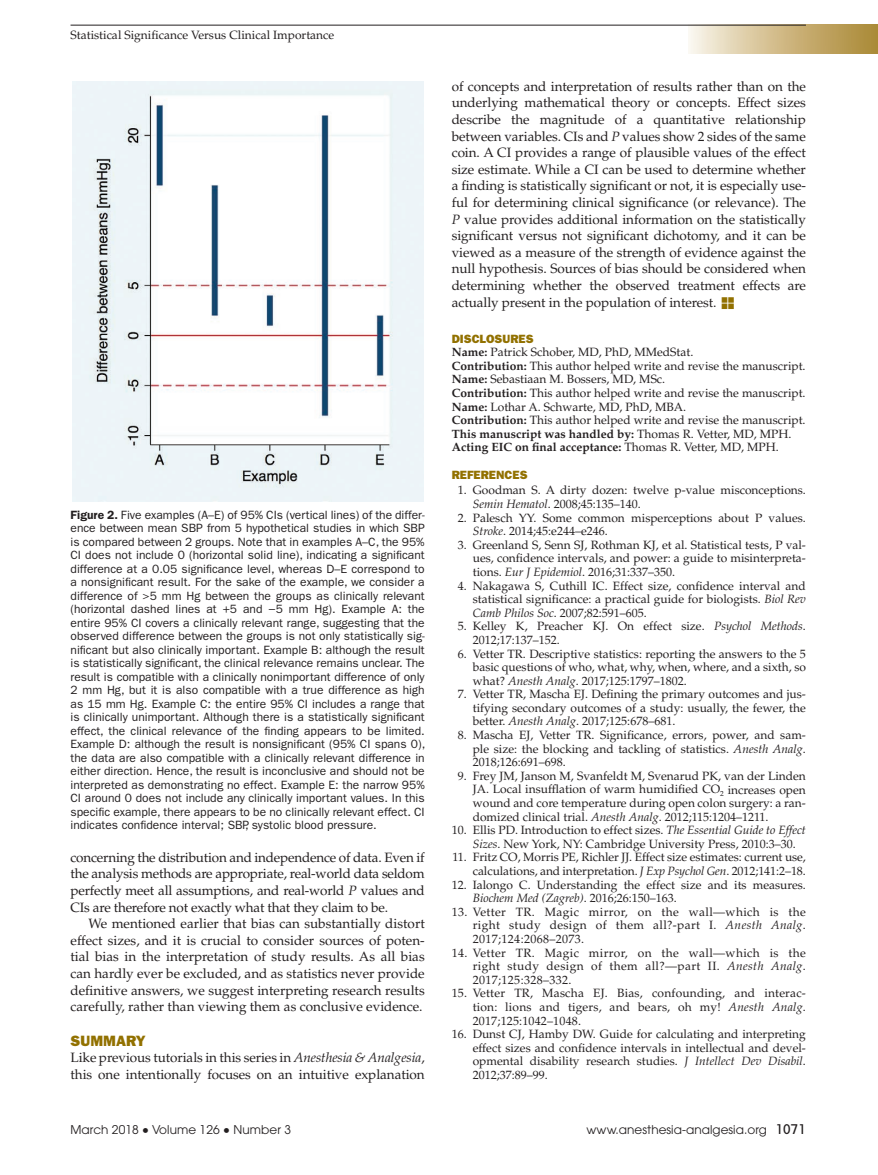
<style>
.page{position:relative;width:878px;height:1175px;background:#fff}
.page>*{position:absolute;margin:0;border:0;box-sizing:border-box;transform-origin:0 0}
.t1{font:15px "ITC Franklin Gothic Std Hvy";color:#927100}
.t2{font:13.5px/16.6px "Palatino LT Std";letter-spacing:-.005em;color:#231f20;text-align:justify}
.t3{font:12px/13.6px "Palatino LT Std";color:#231f20;text-align:justify}
.t4{font:12px/13.5px "ITC Franklin Gothic Std";color:#231f20;text-align:justify}
.t5{font:12px "Avant Garde";letter-spacing:.005em;color:#231f20}
.t6{font:12px "ITC Franklin Gothic Std Hvy";color:#927100}
.s1{font-weight:600}
.s2{font-style:italic}
.s3{font-weight:700}
.s4{font-family:"Gandhari Unicode";font-size:18.75px}
.s5{font-weight:500;font-stretch:condensed;font-size:13.5px}
</style>
<div class="page">
<div style="left:688px;top:25px;width:190px;height:28px;background:linear-gradient(to right,#f9f2e5,#a9852f)"></div>
<hr style="left:70px;top:25px;width:736px;height:1px;background:#231f20">
<img style="left:72px;top:81px;width:351px;height:420px">
<p class="t3" style="left:70px;top:28px;width:265px">Statistical Significance Versus Clinical Importance</p>
<p class="t4" style="left:70px;top:508px;width:356px"><span class="s1">Figure 2.</span> Five examples (A–E) of 95% CIs (vertical lines) of the differ&shy;ence between mean SBP from 5 hypothetical studies in which SBP is compared between 2 groups. Note that in examples A–C, the 95% CI does not include 0 (horizontal solid line), indicating a significant difference at a 0.05 significance level, whereas D–E correspond to a nonsignificant result. For the sake of the example, we consider a difference of &gt;5 mm Hg between the groups as clinically relevant (horizontal dashed lines at +5 and −5 mm Hg). Example A: the entire 95% CI covers a clinically relevant range, suggesting that the observed difference between the groups is not only statistically sig&shy;nificant but also clinically important. Example B: although the result is statistically significant, the clinical relevance remains unclear. The result is compatible with a clinically nonimportant difference of only 2 mm Hg, but it is also compatible with a true difference as high as 15 mm Hg. Example C: the entire 95% CI includes a range that is clinically unimportant. Although there is a statistically significant effect, the clinical relevance of the finding appears to be limited.<br>Example D: although the result is nonsignificant (95% CI spans 0), the data are also compatible with a clinically relevant difference in either direction. Hence, the result is inconclusive and should not be interpreted as demonstrating no effect. Example E: the narrow 95% CI around 0 does not include any clinically important values. In this specific example, there appears to be no clinically relevant effect. CI indicates confidence interval; SBP, systolic blood pressure.</p>
<p class="t2" style="left:70px;top:849px;width:356px">concerning the distribution and independence of data. Even if the analysis methods are appropriate, real-world data seldom perfectly meet all assumptions, and real-world <span class="s2">P</span> values and CIs are therefore not exactly what that they claim to be.</p>
<p class="t2" style="left:70px;top:915px;width:356px;text-indent:18px">We mentioned earlier that bias can substantially distort effect sizes, and it is crucial to consider sources of poten&shy;tial bias in the interpretation of study results. As all bias can hardly ever be excluded, and as statistics never provide definitive answers, we suggest interpreting research results carefully, rather than viewing them as conclusive evidence.</p>
<p class="t1" style="left:70px;top:1031px;width:77px">SUMMARY</p>
<p class="t2" style="left:70px;top:1049px;width:356px">Like previous tutorials in this series in <span class="s2">Anesthesia &amp; Analgesia</span>, this one intentionally focuses on an intuitive explanation</p>
<p class="t2" style="left:451px;top:78px;width:356px">of concepts and interpretation of results rather than on the underlying mathematical theory or concepts. Effect sizes describe the magnitude of a quantitative relationship between variables. CIs and <span class="s2">P</span> values show 2 sides of the same coin. A CI provides a range of plausible values of the effect size estimate. While a CI can be used to determine whether a finding is statistically significant or not, it is especially use&shy;ful for determining clinical significance (or relevance). The <span class="s2">P</span> value provides additional information on the statistically significant versus not significant dichotomy, and it can be viewed as a measure of the strength of evidence against the null hypothesis. Sources of bias should be considered when determining whether the observed treatment effects are actually present in the population of interest.</p>
<p class="t6" style="left:452px;top:331px;width:83px">DISCLOSURES</p>
<p class="t3" style="left:452px;top:345px;width:355px;text-align:left"><span class="s3">Name:</span> Patrick Schober, MD, PhD, MMedStat.<br><span class="s3">Contribution:</span> This author helped write and revise the manuscript.<br><span class="s3">Name:</span> Sebastiaan M. Bossers, MD, MSc.<br><span class="s3">Contribution:</span> This author helped write and revise the manuscript.<br><span class="s3">Name:</span> Lothar A. Schwarte, MD, PhD, MBA.<br><span class="s3">Contribution:</span> This author helped write and revise the manuscript.<br><span class="s3">This manuscript was handled by:</span> Thomas R. Vetter, MD, MPH.<br><span class="s3">Acting EIC on final acceptance:</span> Thomas R. Vetter, MD, MPH.</p>
<p class="t6" style="left:452px;top:467px;width:77px">REFERENCES</p>
<p class="t3" style="left:472px;top:484px;width:335px;text-indent:-15px">1. Goodman S. A dirty dozen: twelve p-value misconceptions.<br><span class="s2">Semin Hematol</span>. 2008;45:135–140.</p>
<p class="t3" style="left:472px;top:511px;width:335px;text-indent:-15px">2. Palesch YY. Some common misperceptions about P values.<br><span class="s2">Stroke</span>. 2014;45:e244–e246.</p>
<p class="t3" style="left:472px;top:538px;width:335px;text-indent:-15px">3. Greenland S, Senn SJ, Rothman KJ, et al. Statistical tests, P val&shy;ues, confidence intervals, and power: a guide to misinterpreta&shy;tions. <span class="s2">Eur J Epidemiol</span>. 2016;31:337–350.</p>
<p class="t3" style="left:472px;top:579px;width:335px;text-indent:-15px">4. Nakagawa S, Cuthill IC. Effect size, confidence interval and statistical significance: a practical guide for biologists. <span class="s2">Biol Rev Camb Philos Soc</span>. 2007;82:591–605.</p>
<p class="t3" style="left:472px;top:619px;width:334px;text-indent:-15px">5. Kelley K, Preacher KJ. On effect size. <span class="s2">Psychol Methods</span>.<br>2012;17:137–152.</p>
<p class="t3" style="left:472px;top:647px;width:335px;text-indent:-15px">6. Vetter TR. Descriptive statistics: reporting the answers to the 5 basic questions of who, what, why, when, where, and a sixth, so what? <span class="s2">Anesth Analg</span>. 2017;125:1797–1802.</p>
<p class="t3" style="left:472px;top:687px;width:335px;text-indent:-15px">7. Vetter TR, Mascha EJ. Defining the primary outcomes and jus&shy;tifying secondary outcomes of a study: usually, the fewer, the better. <span class="s2">Anesth Analg</span>. 2017;125:678–681.</p>
<p class="t3" style="left:472px;top:728px;width:335px;text-indent:-15px">8. Mascha EJ, Vetter TR. Significance, errors, power, and sam&shy;ple size: the blocking and tackling of statistics. <span class="s2">Anesth Analg</span>.<br>2018;126:691–698.</p>
<p class="t3" style="left:472px;top:769px;width:334px;text-indent:-15px">9. Frey JM, Janson M, Svanfeldt M, Svenarud PK, van der Linden JA. Local insufflation of warm humidified CO<sub>2</sub> increases open wound and core temperature during open colon surgery: a ran&shy;domized clinical trial. <span class="s2">Anesth Analg</span>. 2012;115:1204–1211.</p>
<p class="t3" style="left:472px;top:823px;width:334px;text-indent:-21px">10. Ellis PD. Introduction to effect sizes. <span class="s2">The Essential Guide to Effect<br>Sizes</span>. New York, NY: Cambridge University Press, 2010:3–30.</p>
<p class="t3" style="left:452px;top:850px;width:355px;text-align:right">11. Fritz CO, Morris PE, Richler JJ. Effect size estimates: current use, calculations, and interpretation. <span class="s2">J Exp Psychol Gen</span>. 2012;141:2–18.</p>
<p class="t3" style="left:472px;top:878px;width:334px;text-indent:-21px">12. Ialongo C. Understanding the effect size and its measures.<br><span class="s2">Biochem Med (Zagreb)</span>. 2016;26:150–163.</p>
<p class="t3" style="left:472px;top:905px;width:334px;text-indent:-21px">13. Vetter TR. Magic mirror, on the wall—which is the right study design of them all?-part I. <span class="s2">Anesth Analg</span>.<br>2017;124:2068–2073.</p>
<p class="t3" style="left:472px;top:945px;width:335px;text-indent:-21px">14. Vetter TR. Magic mirror, on the wall—which is the right study design of them all?—part II. <span class="s2">Anesth Analg</span>.<br>2017;125:328–332.</p>
<p class="t3" style="left:472px;top:986px;width:334px;text-indent:-21px">15. Vetter TR, Mascha EJ. Bias, confounding, and interac&shy;tion: lions and tigers, and bears, oh my! <span class="s2">Anesth Analg</span>.<br>2017;125:1042–1048.</p>
<p class="t3" style="left:472px;top:1027px;width:335px;text-indent:-21px">16. Dunst CJ, Hamby DW. Guide for calculating and interpreting effect sizes and confidence intervals in intellectual and devel&shy;opmental disability research studies. <span class="s2">J Intellect Dev Disabil</span>.<br>2012;37:89–99.</p>
<p class="t5" style="left:70px;top:1123px;width:222px">March 2018 <span class="s4">•</span> Volume 126 <span class="s4">•</span> Number 3</p>
<p class="t5" style="left:586px;top:1123px;width:221px">www.anesthesia-analgesia.org <span class="s5">1071</span></p>
</div>
